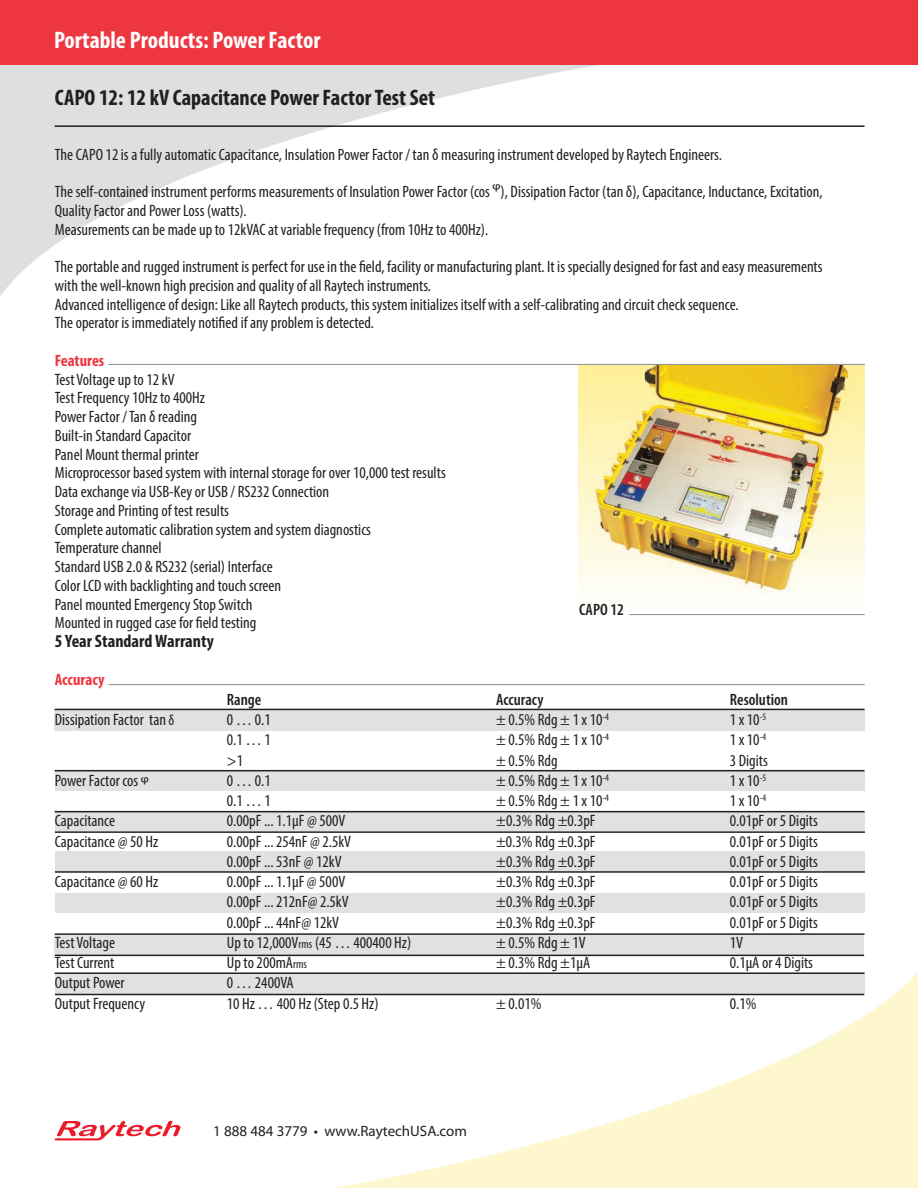
<style>
.page{position:relative;width:918px;height:1188px;background:#fff}
.page>*{position:absolute;margin:0;border:0;box-sizing:border-box;transform-origin:0 0}
.t1{font:700 condensed 24px "Myriad Pro";color:#fff}
.t2{font:700 condensed 22.5px "Myriad Pro";color:#231f20}
.t3{font:700 condensed 18px "Myriad Pro";color:#231f20}
.t4{font:condensed 16.5px/18.8px "Myriad Pro";color:#231f20}
.t5{font:600 condensed 16.5px "Myriad Pro";color:#231f20}
.t6{font:700 condensed 16.5px "Myriad Pro";color:#ee3640}
.t7{font:15px "Myriad Pro";color:#231f20}
.s1{font-family:"Lucida Grande";font-stretch:normal}
.s2{font-size:15px}
.s3{font-size:12px}
</style>
<div class="page">
<img style="left:284px;top:954px;width:634px;height:234px">
<div style="left:0;top:0;width:918px;height:65px;background:#ee3640"></div>
<hr style="left:55px;top:125px;width:810px;height:2px;background:#231f20">
<svg style="left:55px;top:1121px;width:125px;height:19px"></svg>
<div style="left:55px;top:974px;width:809px;height:20px;background:#e0e1e3"></div>
<hr style="left:55px;top:972px;width:810px;height:2px;background:#231f20">
<hr style="left:55px;top:994px;width:809px;height:1px;background:#231f20">
<div style="left:55px;top:893px;width:810px;height:20px;background:#e0e1e3"></div>
<div style="left:55px;top:935px;width:809px;height:20px;background:#e0e1e3"></div>
<div style="left:55px;top:851px;width:810px;height:20px;background:#e0e1e3"></div>
<div style="left:55px;top:811px;width:810px;height:20px;background:#e0e1e3"></div>
<hr style="left:55px;top:811px;width:810px;height:1px;background:#231f20">
<div style="left:55px;top:771px;width:810px;height:20px;background:#e0e1e3"></div>
<hr style="left:55px;top:770px;width:810px;height:1px;background:#231f20">
<div style="left:55px;top:709px;width:810px;height:22px;background:#e0e1e3"></div>
<hr style="left:55px;top:709px;width:810px;height:1px;background:#231f20">
<hr style="left:109px;top:684px;width:756px;height:1px;background:#8a8c8f">
<div style="left:578px;top:365px;width:287px;height:248px;background:linear-gradient(to bottom,#ffef97,#fefefb)"></div>
<img style="left:588px;top:365px;width:277px;height:239px">
<hr style="left:629px;top:614px;width:236px;height:1px;background:#8a8c8f">
<hr style="left:109px;top:364px;width:756px;height:1px;background:#8a8c8f">
<hr style="left:55px;top:933px;width:810px;height:2px;background:#231f20">
<hr style="left:55px;top:955px;width:809px;height:1px;background:#231f20">
<hr style="left:55px;top:831px;width:810px;height:2px;background:#231f20">
<hr style="left:55px;top:871px;width:810px;height:2px;background:#231f20">
<h1 class="t1" style="left:54px;top:26px;width:268px">Portable Products: Power Factor</h1>
<h2 class="t2" style="left:55px;top:84px;width:382px">CAPO 12: 12 kV Capacitance Power Factor Test Set</h2>
<p class="t4" style="left:55px;top:146px;width:669px">The CAPO 12 is a fully automatic Capacitance, Insulation Power Factor / tan δ measuring instrument developed by Raytech Engineers.</p>
<p class="t4" style="left:55px;top:184px;width:770px">The self-contained instrument performs measurements of Insulation Power Factor (cos <span class="s1">ᵠ</span>), Dissipation Factor (tan δ), Capacitance, Inductance, Excitation,<br>Quality Factor and Power Loss (watts).<br>Measurements can be made up to 12kVAC at variable frequency (from 10Hz to 400Hz).</p>
<p class="t4" style="left:55px;top:259px;width:769px">The portable and rugged instrument is perfect for use in the field, facility or manufacturing plant. It is specially designed for fast and easy measurements with the well-known high precision and quality of all Raytech instruments.<br>Advanced intelligence of design: Like all Raytech products, this system initializes itself with a self-calibrating and circuit check sequence.<br>The operator is immediately notified if any problem is detected.</p>
<p class="t6" style="left:55px;top:350px;width:51px">Features</p>
<p class="t4" style="left:55px;top:371px;width:392px">Test Voltage up to 12 kV<br>Test Frequency 10Hz to 400Hz<br>Power Factor / Tan δ reading<br>Built-in Standard Capacitor<br>Panel Mount thermal printer<br>Microprocessor based system with internal storage for over 10,000 test results Data exchange via USB-Key or USB / RS232 Connection<br>Storage and Printing of test results<br>Complete automatic calibration system and system diagnostics<br>Temperature channel<br>Standard USB 2.0 &amp; RS232 (serial) Interface<br>Color LCD with backlighting and touch screen<br>Panel mounted Emergency Stop Switch<br>Mounted in rugged case for field testing</p>
<p class="t3" style="left:55px;top:630px;width:160px">5 Year Standard Warranty</p>
<p class="t6" style="left:55px;top:669px;width:51px">Accuracy</p>
<p class="t5" style="left:227px;top:690px;width:36px">Range</p>
<p class="t5" style="left:496px;top:690px;width:49px">Accuracy</p>
<p class="t5" style="left:730px;top:690px;width:60px">Resolution</p>
<p class="t4" style="left:55px;top:712px;width:121px">Dissipation Factor tan <span class="s2">δ</span></p>
<p class="t4" style="left:227px;top:712px;width:45px">0 … 0.1</p>
<p class="t4" style="left:496px;top:712px;width:114px">± 0.5% Rdg ± 1 x 10<sup>-4</sup></p>
<p class="t4" style="left:730px;top:712px;width:38px">1 x 10<sup>-5</sup></p>
<p class="t4" style="left:227px;top:732px;width:45px">0.1 … 1</p>
<p class="t4" style="left:496px;top:732px;width:114px">± 0.5% Rdg ± 1 x 10<sup>-4</sup></p>
<p class="t4" style="left:730px;top:732px;width:38px">1 x 10<sup>-4</sup></p>
<p class="t4" style="left:227px;top:752px;width:18px">&gt;1</p>
<p class="t4" style="left:496px;top:752px;width:63px">± 0.5% Rdg</p>
<p class="t4" style="left:730px;top:752px;width:40px">3 Digits</p>
<p class="t4" style="left:55px;top:772px;width:96px">Power Factor cos <span class="s1">ᵠ</span></p>
<p class="t4" style="left:227px;top:772px;width:45px">0 … 0.1</p>
<p class="t4" style="left:496px;top:772px;width:114px">± 0.5% Rdg ± 1 x 10<sup>-4</sup></p>
<p class="t4" style="left:730px;top:772px;width:38px">1 x 10<sup>-5</sup></p>
<p class="t4" style="left:227px;top:793px;width:45px">0.1 … 1</p>
<p class="t4" style="left:496px;top:793px;width:114px">± 0.5% Rdg ± 1 x 10<sup>-4</sup></p>
<p class="t4" style="left:730px;top:793px;width:38px">1 x 10<sup>-4</sup></p>
<p class="t4" style="left:55px;top:813px;width:62px">Capacitance</p>
<p class="t4" style="left:227px;top:813px;width:120px">0.00pF ... 1.1μF @ 500V</p>
<p class="t4" style="left:496px;top:813px;width:101px">±0.3% Rdg ±0.3pF</p>
<p class="t4" style="left:730px;top:813px;width:90px">0.01pF or 5 Digits</p>
<p class="t4" style="left:55px;top:833px;width:105px">Capacitance @ 50 Hz</p>
<p class="t4" style="left:227px;top:833px;width:126px">0.00pF ... 254nF @ 2.5kV</p>
<p class="t4" style="left:496px;top:833px;width:101px">±0.3% Rdg ±0.3pF</p>
<p class="t4" style="left:730px;top:833px;width:90px">0.01pF or 5 Digits</p>
<p class="t4" style="left:227px;top:853px;width:116px">0.00pF ... 53nF @ 12kV</p>
<p class="t4" style="left:496px;top:853px;width:101px">±0.3% Rdg ±0.3pF</p>
<p class="t4" style="left:730px;top:853px;width:90px">0.01pF or 5 Digits</p>
<p class="t4" style="left:55px;top:874px;width:105px">Capacitance @ 60 Hz</p>
<p class="t4" style="left:227px;top:874px;width:120px">0.00pF ... 1.1μF @ 500V</p>
<p class="t4" style="left:496px;top:874px;width:101px">±0.3% Rdg ±0.3pF</p>
<p class="t4" style="left:730px;top:874px;width:90px">0.01pF or 5 Digits</p>
<p class="t4" style="left:227px;top:894px;width:123px">0.00pF ... 212nF@ 2.5kV</p>
<p class="t4" style="left:496px;top:894px;width:101px">±0.3% Rdg ±0.3pF</p>
<p class="t4" style="left:730px;top:894px;width:90px">0.01pF or 5 Digits</p>
<p class="t4" style="left:227px;top:914px;width:114px">0.00pF ... 44nF@ 12kV</p>
<p class="t4" style="left:496px;top:914px;width:101px">±0.3% Rdg ±0.3pF</p>
<p class="t4" style="left:730px;top:914px;width:90px">0.01pF or 5 Digits</p>
<p class="t4" style="left:55px;top:934px;width:62px">Test Voltage</p>
<p class="t4" style="left:227px;top:934px;width:186px">Up to 12,000V<span class="s3">rms</span> (45 … 400400 Hz)</p>
<p class="t4" style="left:496px;top:934px;width:91px">± 0.5% Rdg ± 1V</p>
<p class="t4" style="left:730px;top:934px;width:15px">1V</p>
<p class="t4" style="left:55px;top:955px;width:61px">Test Current</p>
<p class="t4" style="left:227px;top:955px;width:82px">Up to 200mA<span class="s3">rms</span></p>
<p class="t4" style="left:496px;top:955px;width:96px">± 0.3% Rdg ±1μA</p>
<p class="t4" style="left:730px;top:955px;width:85px">0.1μA or 4 Digits</p>
<p class="t4" style="left:55px;top:975px;width:71px">Output Power</p>
<p class="t4" style="left:227px;top:975px;width:68px">0 … 2400VA</p>
<p class="t4" style="left:55px;top:995px;width:92px">Output Frequency</p>
<p class="t4" style="left:227px;top:995px;width:153px">10 Hz … 400 Hz (Step 0.5 Hz)</p>
<p class="t4" style="left:496px;top:995px;width:47px">± 0.01%</p>
<p class="t4" style="left:730px;top:995px;width:28px">0.1%</p>
<p class="t5" style="left:579px;top:599px;width:46px">CAPO 12</p>
<p class="t7" style="left:213px;top:1126px;width:255px">1 888 484 3779 • www.RaytechUSA.com</p>
</div>
